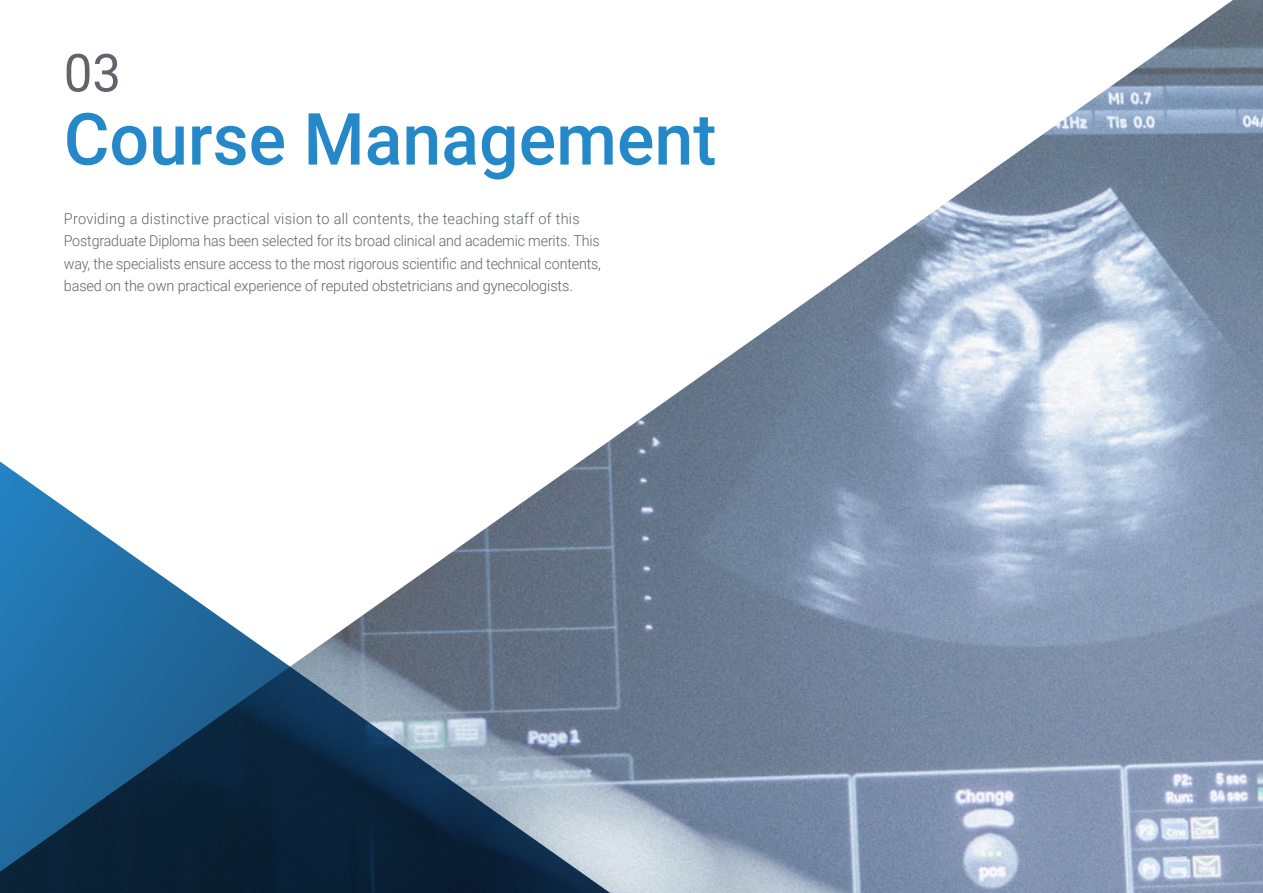
<style>
.page{position:relative;width:1263px;height:893px;background:#fff}
.page>*{position:absolute;margin:0;border:0;box-sizing:border-box;transform-origin:0 0}
.t1{font:500 72px "Roboto";color:#2488c9}
.t2{font:52.5px "Roboto";color:#61646a}
.t3{font:300 15px/22.5px "Roboto";letter-spacing:-.01em;color:#61646a}
</style>
<div class="page">
<img style="left:602px;top:0;width:661px;height:893px">
<svg style="left:0;top:446px;width:640px;height:447px"></svg>
<h2 class="t2" style="left:64px;top:36px;width:59px">03</h2>
<h1 class="t1" style="left:64px;top:89px;width:654px">Course Management</h1>
<p class="t3" style="left:64px;top:207px;width:539px">Providing a distinctive practical vision to all contents, the teaching staff of this Postgraduate Diploma has been selected for its broad clinical and academic merits. This way, the specialists ensure access to the most rigorous scientific and technical contents, based on the own practical experience of reputed obstetricians and gynecologists.</p>
</div>
